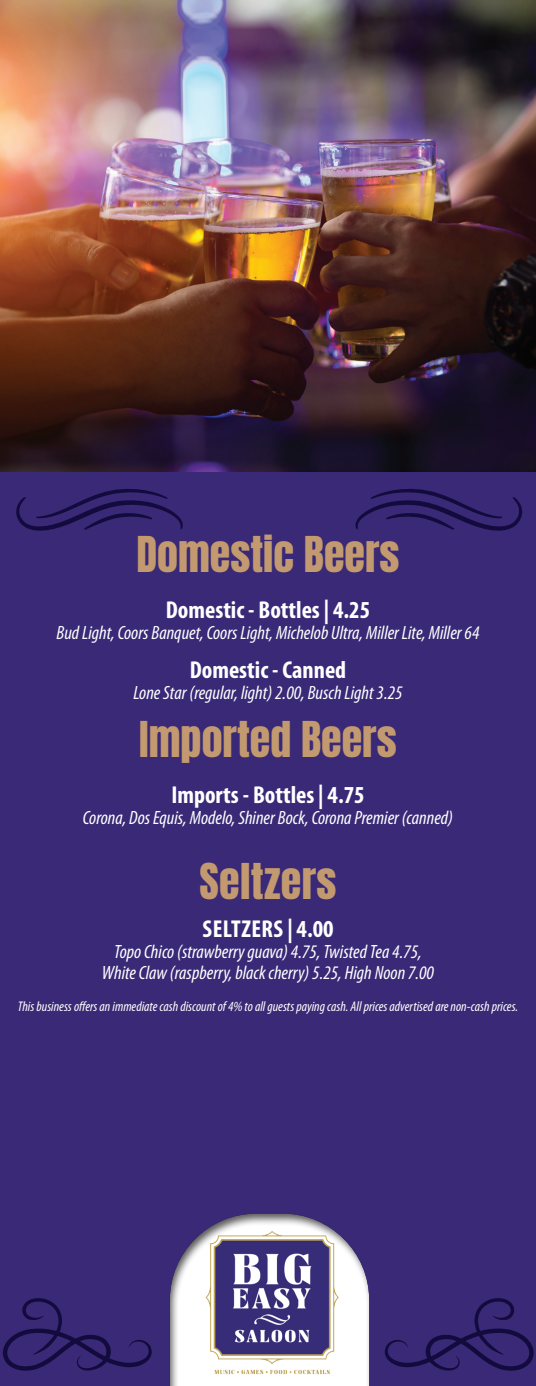
<style>
.page{position:relative;width:536px;height:1386px;background:#fff}
.page>*{position:absolute;margin:0;border:0;box-sizing:border-box;transform-origin:0 0}
.t1{font:42px "Anton";color:#c39a6f}
.t2{font:700 condensed 24.5px "Myriad Pro";color:#fff}
.t3{font:700 condensed 24.5px "Myriad Pro";letter-spacing:.02em;color:#fff}
.t4{font:italic condensed 19.25px/21px "Myriad Pro";color:#fff;text-align:center}
.t5{font:italic condensed 14px "Myriad Pro";color:#fff}
</style>
<div class="page">
<img style="left:0;top:0;width:536px;height:472px">
<div style="left:0;top:472px;width:536px;height:914px;background:#392976"></div>
<svg style="left:384px;top:1298px;width:149px;height:73px"></svg>
<svg style="left:3px;top:1298px;width:149px;height:73px"></svg>
<svg style="left:355px;top:489px;width:167px;height:42px"></svg>
<svg style="left:16px;top:489px;width:167px;height:42px"></svg>
<div style="left:168px;top:1211px;width:201px;height:175px;background:#231f20;opacity:.75"></div>
<img style="left:179px;top:1225px;width:178px;height:161px">
<h1 class="t1" style="left:136px;top:533px;width:264px">Domestic Beers</h1>
<p class="t2" style="left:166px;top:595px;width:206px">Domestic - Bottles | 4.25</p>
<p class="t4" style="left:56px;top:622px;width:424px">Bud Light, Coors Banquet, Coors Light, Michelob Ultra, Miller Lite, Miller 64</p>
<p class="t2" style="left:190px;top:654px;width:158px">Domestic - Canned</p>
<p class="t4" style="left:133px;top:682px;width:270px">Lone Star (regular, light) 2.00, Busch Light 3.25</p>
<h1 class="t1" style="left:139px;top:718px;width:259px">Imported Beers</h1>
<p class="t2" style="left:171px;top:780px;width:195px">Imports - Bottles | 4.75</p>
<p class="t4" style="left:83px;top:807px;width:371px">Corona, Dos Equis, Modelo, Shiner Bock, Corona Premier (canned)</p>
<h1 class="t1" style="left:199px;top:859px;width:139px">Seltzers</h1>
<p class="t3" style="left:202px;top:914px;width:133px">SELTZERS | 4.00</p>
<p class="t4" style="left:102px;top:941px;width:333px">Topo Chico (strawberry guava) 4.75, Twisted Tea 4.75,<br>White Claw (raspberry, black cherry) 5.25, High Noon 7.00</p>
<p class="t5" style="left:18px;top:998px;width:501px">This business offers an immediate cash discount of 4% to all guests paying cash. All prices advertised are non-cash prices.</p>
</div>
